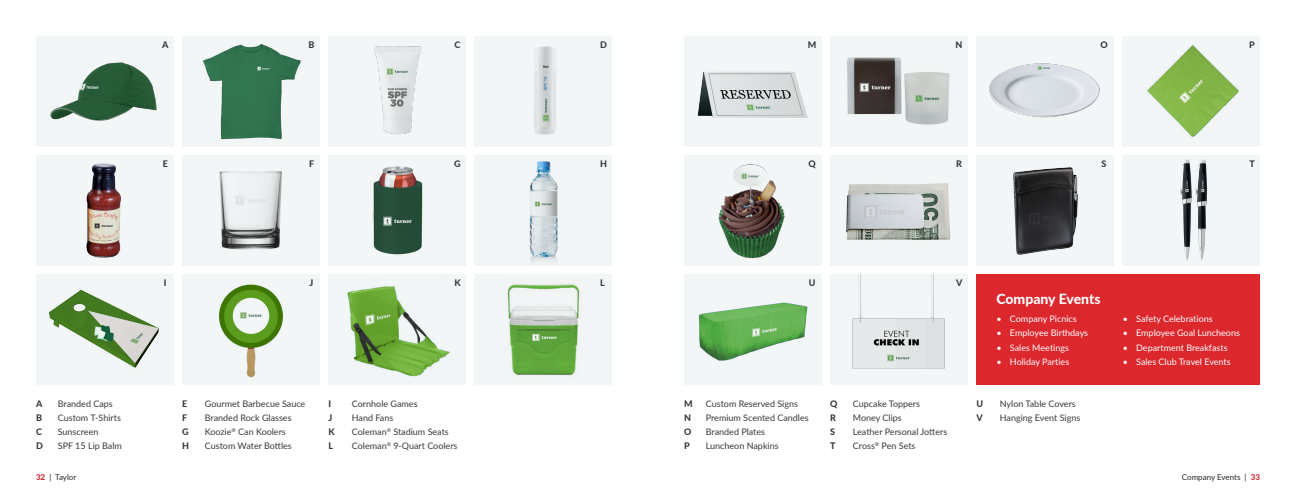
<style>
.page{position:relative;width:1296px;height:504px;background:#fff}
.page>*{position:absolute;margin:0;border:0;box-sizing:border-box;transform-origin:0 0}
.t1{font:800 14px "Lato";color:#fff}
.Body_Copy{font:9px "Lato";color:#37393c}
.t2{font:9px "Lato";color:#fff}
.Body_Copy-2{font:800 9px/14px "Lato";color:#37393c}
.t3{font:8px "Lato";color:#242729}
.s1{font-weight:800;color:#dc272d}
</style>
<div class="page">
<div style="left:36px;top:36px;width:137px;height:110px;background:#f3f6f7"></div>
<div style="left:684px;top:36px;width:137px;height:110px;background:#f3f6f7"></div>
<div style="left:182px;top:36px;width:138px;height:110px;background:#f3f6f7"></div>
<div style="left:830px;top:36px;width:138px;height:110px;background:#f3f6f7"></div>
<div style="left:328px;top:36px;width:138px;height:110px;background:#f3f6f7"></div>
<div style="left:976px;top:36px;width:138px;height:110px;background:#f3f6f7"></div>
<div style="left:475px;top:36px;width:137px;height:110px;background:#f3f6f7"></div>
<div style="left:1123px;top:36px;width:137px;height:110px;background:#f3f6f7"></div>
<div style="left:36px;top:274px;width:137px;height:110px;background:#f3f6f7"></div>
<div style="left:684px;top:274px;width:137px;height:110px;background:#f3f6f7"></div>
<div style="left:182px;top:274px;width:138px;height:110px;background:#f3f6f7"></div>
<div style="left:830px;top:274px;width:138px;height:110px;background:#f3f6f7"></div>
<div style="left:328px;top:274px;width:138px;height:110px;background:#f3f6f7"></div>
<div style="left:475px;top:274px;width:137px;height:110px;background:#f3f6f7"></div>
<div style="left:36px;top:155px;width:137px;height:110px;background:#f3f6f7"></div>
<div style="left:684px;top:155px;width:137px;height:110px;background:#f3f6f7"></div>
<div style="left:182px;top:155px;width:138px;height:110px;background:#f3f6f7"></div>
<div style="left:830px;top:155px;width:138px;height:110px;background:#f3f6f7"></div>
<div style="left:328px;top:155px;width:138px;height:110px;background:#f3f6f7"></div>
<div style="left:976px;top:155px;width:138px;height:110px;background:#f3f6f7"></div>
<div style="left:475px;top:155px;width:137px;height:110px;background:#f3f6f7"></div>
<div style="left:1123px;top:155px;width:137px;height:110px;background:#f3f6f7"></div>
<img style="left:49px;top:289px;width:110px;height:80px">
<img style="left:86px;top:163px;width:35px;height:95px">
<img style="left:203px;top:44px;width:98px;height:96px">
<img style="left:219px;top:284px;width:64px;height:93px">
<img style="left:219px;top:171px;width:63px;height:79px">
<img style="left:347px;top:286px;width:103px;height:91px">
<img style="left:372px;top:166px;width:51px;height:89px">
<img style="left:534px;top:46px;width:22px;height:89px">
<img style="left:507px;top:284px;width:73px;height:92px">
<img style="left:697px;top:72px;width:111px;height:46px">
<img style="left:718px;top:164px;width:67px;height:95px">
<img style="left:699px;top:302px;width:109px;height:59px">
<img style="left:847px;top:57px;width:103px;height:68px">
<img style="left:846px;top:183px;width:105px;height:57px">
<img style="left:852px;top:274px;width:93px;height:95px">
<img style="left:989px;top:63px;width:111px;height:55px">
<img style="left:1013px;top:167px;width:65px;height:88px">
<img style="left:1147px;top:45px;width:92px;height:92px">
<img style="left:372px;top:46px;width:52px;height:89px">
<img style="left:529px;top:161px;width:29px;height:101px">
<img style="left:51px;top:62px;width:105px;height:58px">
<img style="left:1180px;top:160px;width:27px;height:101px">
<div style="left:976px;top:274px;width:284px;height:110px;background:#dc272d"></div>
<p class="Body_Copy-2" style="left:162px;top:38px;width:8px">A</p>
<p class="Body_Copy-2" style="left:309px;top:38px;width:7px">B</p>
<p class="Body_Copy-2" style="left:455px;top:38px;width:7px">C</p>
<p class="Body_Copy-2" style="left:600px;top:38px;width:8px">D</p>
<p class="Body_Copy-2" style="left:808px;top:38px;width:10px">M</p>
<p class="Body_Copy-2" style="left:956px;top:38px;width:8px">N</p>
<p class="Body_Copy-2" style="left:1100px;top:38px;width:9px">O</p>
<p class="Body_Copy-2" style="left:1249px;top:38px;width:7px">P</p>
<p class="Body_Copy-2" style="left:163px;top:157px;width:7px">E</p>
<p class="Body_Copy-2" style="left:309px;top:157px;width:7px">F</p>
<p class="Body_Copy-2" style="left:454px;top:157px;width:8px">G</p>
<p class="Body_Copy-2" style="left:600px;top:157px;width:8px">H</p>
<p class="Body_Copy-2" style="left:808px;top:157px;width:9px">Q</p>
<p class="Body_Copy-2" style="left:956px;top:157px;width:7px">R</p>
<p class="Body_Copy-2" style="left:1102px;top:157px;width:6px">S</p>
<p class="Body_Copy-2" style="left:1249px;top:157px;width:7px">T</p>
<p class="Body_Copy-2" style="left:164px;top:276px;width:4px">I</p>
<p class="Body_Copy-2" style="left:310px;top:276px;width:5px">J</p>
<p class="Body_Copy-2" style="left:454px;top:276px;width:8px">K</p>
<p class="Body_Copy-2" style="left:600px;top:276px;width:6px">L</p>
<p class="Body_Copy-2" style="left:809px;top:276px;width:8px">U</p>
<p class="Body_Copy" style="left:58px;top:397px;width:56px">Branded Caps</p>
<p class="Body_Copy" style="left:58px;top:411px;width:65px">Custom T-Shirts</p>
<p class="Body_Copy" style="left:58px;top:425px;width:42px">Sunscreen</p>
<p class="Body_Copy" style="left:58px;top:439px;width:66px">SPF 15 Lip Balm</p>
<p class="Body_Copy" style="left:205px;top:397px;width:102px">Gourmet Barbecue Sauce</p>
<p class="Body_Copy" style="left:205px;top:411px;width:88px">Branded Rock Glasses</p>
<p class="Body_Copy" style="left:205px;top:425px;width:83px">Koozie<sup>®</sup> Can Koolers</p>
<p class="Body_Copy" style="left:205px;top:439px;width:89px">Custom Water Bottles</p>
<p class="Body_Copy" style="left:352px;top:397px;width:67px">Cornhole Games</p>
<p class="Body_Copy" style="left:352px;top:411px;width:43px">Hand Fans</p>
<p class="Body_Copy" style="left:352px;top:425px;width:98px">Coleman<sup>®</sup> Stadium Seats</p>
<p class="Body_Copy" style="left:352px;top:439px;width:107px">Coleman<sup>®</sup> 9-Quart Coolers</p>
<p class="Body_Copy" style="left:706px;top:397px;width:94px">Custom Reserved Signs</p>
<p class="Body_Copy" style="left:706px;top:411px;width:104px">Premium Scented Candles</p>
<p class="Body_Copy" style="left:706px;top:425px;width:61px">Branded Plates</p>
<p class="Body_Copy" style="left:706px;top:439px;width:74px">Luncheon Napkins</p>
<p class="Body_Copy-2" style="left:182px;top:396px;width:8px">E<br>F<br>G<br>H</p>
<p class="Body_Copy-2" style="left:830px;top:396px;width:9px">Q<br>R<br>S<br>T</p>
<p class="Body_Copy-2" style="left:36px;top:396px;width:8px;text-align:justify">A B C D</p>
<p class="Body_Copy-2" style="left:684px;top:396px;width:10px">M<br>N<br>O<br>P</p>
<p class="Body_Copy-2" style="left:328px;top:396px;width:8px">I<br>J<br>K<br>L</p>
<p class="Body_Copy-2" style="left:956px;top:276px;width:8px">V</p>
<p class="Body_Copy" style="left:853px;top:397px;width:69px">Cupcake Toppers</p>
<p class="Body_Copy" style="left:853px;top:411px;width:50px">Money Clips</p>
<p class="Body_Copy" style="left:853px;top:425px;width:96px">Leather Personal Jotters</p>
<p class="Body_Copy" style="left:853px;top:439px;width:64px">Cross<sup>®</sup> Pen Sets</p>
<p class="Body_Copy-2" style="left:976px;top:396px;width:8px">U</p>
<p class="Body_Copy-2" style="left:976px;top:410px;width:8px">V</p>
<h2 class="t1" style="left:996px;top:289px;width:106px">Company Events</h2>
<p class="t2" style="left:996px;top:312px;width:82px">• Company Picnics</p>
<p class="t2" style="left:996px;top:326px;width:93px">• Employee Birthdays</p>
<p class="t2" style="left:996px;top:341px;width:74px">• Sales Meetings</p>
<p class="t2" style="left:996px;top:356px;width:74px">• Holiday Parties</p>
<p class="Body_Copy" style="left:1000px;top:397px;width:77px">Nylon Table Covers</p>
<p class="Body_Copy" style="left:1000px;top:411px;width:82px">Hanging Event Signs</p>
<p class="t2" style="left:1123px;top:312px;width:92px">• Safety Celebrations</p>
<p class="t2" style="left:1123px;top:326px;width:119px">• Employee Goal Luncheons</p>
<p class="t2" style="left:1123px;top:341px;width:106px">• Department Breakfasts</p>
<p class="t2" style="left:1123px;top:356px;width:110px">• Sales Club Travel Events</p>
<p class="t3" style="left:36px;top:472px;width:42px"><span class="s1">32</span> | Taylor</p>
<p class="t3" style="left:1182px;top:472px;width:80px">Company Events | <span class="s1">33</span></p>
</div>
